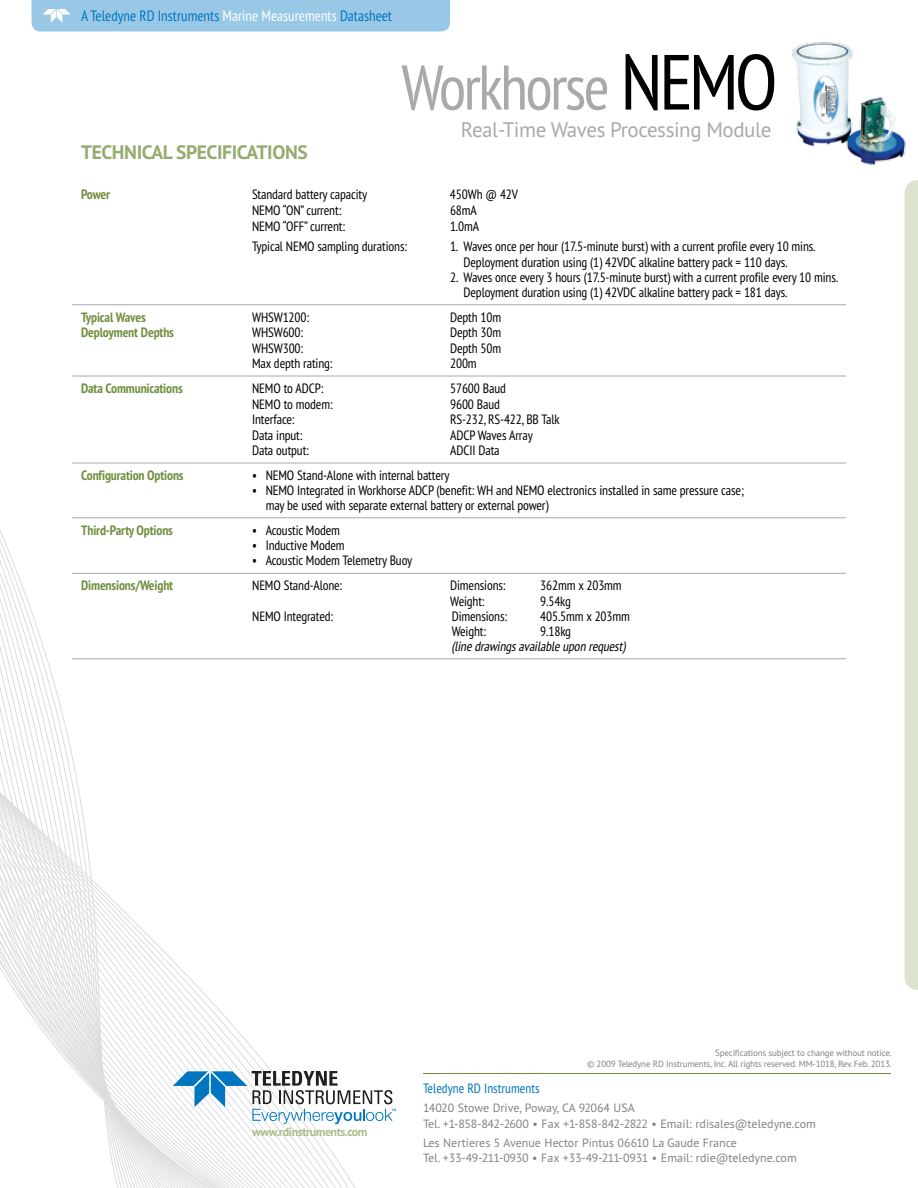
<style>
.page{position:relative;width:918px;height:1188px;background:#fff}
.page>*{position:absolute;margin:0;border:0;box-sizing:border-box;transform-origin:0 0}
.t1{font:condensed 63px "PT Sans Pro";letter-spacing:-.04em;color:#a7a9ac}
.t2{font:21px "PT Sans Pro";letter-spacing:-.02em;color:#a7a9ac}
.t3{font:700 19.5px "PT Sans Pro";letter-spacing:-.02em;color:#95ab70}
.t4{font:condensed 15px "PT Sans Pro";color:#0076c0}
.t5{font:condensed 13.5px/15px "PT Sans Pro";letter-spacing:-.01em;color:#000}
.t6{font:700 condensed 13.5px "PT Sans Pro";letter-spacing:-.01em;color:#718f40}
.t7{font:italic condensed 13.5px "PT Sans Pro";color:#000}
.t8{font:condensed 13.5px "PT Sans Pro";color:#0076c0}
.t9{font:12px/15.8px "PT Sans Pro";color:#808285}
.t10{font:700 12px "PT Sans Pro";letter-spacing:-.04em;color:#aabc8c}
.t11{font:9px/10.5px "PT Sans Pro";letter-spacing:-.02em;color:#808285;text-align:right}
.s1{color:#fff}
.s2{font-size:78px;color:#000}
</style>
<div class="page">
<svg style="left:0;top:530px;width:423px;height:658px"></svg>
<svg style="left:904px;top:180px;width:14px;height:810px;background:#dee5d2"></svg>
<div style="left:32px;top:0;width:418px;height:32px;background:#99c8e6"></div>
<svg style="left:173px;top:1071px;width:223px;height:53px"></svg>
<hr style="left:72px;top:304px;width:774px;height:1px;background:#a7a9ac">
<hr style="left:72px;top:376px;width:774px;height:1px;background:#a7a9ac">
<hr style="left:72px;top:463px;width:774px;height:1px;background:#a7a9ac">
<hr style="left:72px;top:517px;width:774px;height:1px;background:#a7a9ac">
<hr style="left:72px;top:573px;width:774px;height:1px;background:#a7a9ac">
<hr style="left:72px;top:658px;width:774px;height:1px;background:#a7a9ac">
<hr style="left:423px;top:1073px;width:468px;height:1px;background:#718f40">
<img style="left:792px;top:42px;width:114px;height:123px">
<p class="t4" style="left:81px;top:6px;width:313px">A Teledyne RD Instruments <span class="s1">Marine Measurements</span> Datasheet</p>
<h3 class="t3" style="left:81px;top:139px;width:228px">TECHNICAL SPECIFICATIONS</h3>
<h1 class="t1" style="left:401px;top:47px;width:378px">Workhorse <span class="s2">NEMO</span></h1>
<h2 class="t2" style="left:461px;top:116px;width:312px">Real-Time Waves Processing Module</h2>
<p class="t6" style="left:81px;top:186px;width:31px">Power</p>
<p class="t5" style="left:252px;top:187px;width:117px">Standard battery capacity</p>
<p class="t5" style="left:450px;top:187px;width:70px">450Wh @ 42V</p>
<p class="t5" style="left:252px;top:203px;width:91px">NEMO “ON” current:</p>
<p class="t5" style="left:450px;top:203px;width:28px">68mA</p>
<p class="t5" style="left:252px;top:218px;width:95px">NEMO “OFF” current:</p>
<p class="t5" style="left:450px;top:218px;width:31px">1.0mA</p>
<p class="t5" style="left:252px;top:239px;width:157px">Typical NEMO sampling durations:</p>
<p class="t5" style="left:464px;top:238px;width:354px;line-height:15.8px;text-indent:-14px">1. Waves once per hour (17.5-minute burst) with a current profile every 10 mins.<br>Deployment duration using (1) 42VDC alkaline battery pack = 110 days.</p>
<p class="t5" style="left:464px;top:269px;width:376px;text-indent:-14px">2. Waves once every 3 hours (17.5-minute burst) with a current profile every 10 mins.<br>Deployment duration using (1) 42VDC alkaline battery pack = 181 days.</p>
<p class="t6" style="left:81px;top:308px;width:66px">Typical Waves</p>
<p class="t5" style="left:252px;top:309px;width:59px">WHSW1200:</p>
<p class="t5" style="left:450px;top:309px;width:53px">Depth 10m</p>
<p class="t6" style="left:81px;top:324px;width:94px">Deployment Depths</p>
<p class="t5" style="left:252px;top:325px;width:53px">WHSW600:</p>
<p class="t5" style="left:450px;top:325px;width:53px">Depth 30m</p>
<p class="t5" style="left:252px;top:341px;width:53px">WHSW300:</p>
<p class="t5" style="left:450px;top:341px;width:53px">Depth 50m</p>
<p class="t5" style="left:252px;top:356px;width:82px">Max depth rating:</p>
<p class="t5" style="left:450px;top:356px;width:28px">200m</p>
<p class="t6" style="left:81px;top:379px;width:103px">Data Communications</p>
<p class="t5" style="left:252px;top:380px;width:73px">NEMO to ADCP:</p>
<p class="t5" style="left:450px;top:380px;width:57px">57600 Baud</p>
<p class="t5" style="left:252px;top:396px;width:82px">NEMO to modem:</p>
<p class="t5" style="left:450px;top:396px;width:51px">9600 Baud</p>
<p class="t5" style="left:252px;top:412px;width:44px">Interface:</p>
<p class="t5" style="left:450px;top:412px;width:111px">RS-232, RS-422, BB Talk</p>
<p class="t5" style="left:252px;top:428px;width:52px">Data input:</p>
<p class="t5" style="left:450px;top:428px;width:84px">ADCP Waves Array</p>
<p class="t5" style="left:252px;top:443px;width:58px">Data output:</p>
<p class="t5" style="left:450px;top:443px;width:51px">ADCII Data</p>
<p class="t6" style="left:81px;top:466px;width:104px">Configuration Options</p>
<p class="t5" style="left:252px;top:467px;width:199px">• NEMO Stand-Alone with internal battery</p>
<p class="t5" style="left:266px;top:482px;width:480px;text-indent:-14px">• NEMO Integrated in Workhorse ADCP (benefit: WH and NEMO electronics installed in same pressure case; may be used with separate external battery or external power)</p>
<p class="t6" style="left:81px;top:521px;width:93px">Third-Party Options</p>
<p class="t5" style="left:252px;top:522px;width:89px">• Acoustic Modem</p>
<p class="t5" style="left:252px;top:538px;width:94px">• Inductive Modem</p>
<p class="t5" style="left:252px;top:553px;width:162px">• Acoustic Modem Telemetry Buoy</p>
<p class="t6" style="left:81px;top:577px;width:94px">Dimensions/Weight</p>
<p class="t5" style="left:252px;top:578px;width:92px">NEMO Stand-Alone:</p>
<p class="t5" style="left:450px;top:578px;width:57px">Dimensions:</p>
<p class="t5" style="left:540px;top:578px;width:83px">362mm x 203mm</p>
<p class="t5" style="left:450px;top:593px;width:36px">Weight:</p>
<p class="t5" style="left:540px;top:593px;width:32px">9.54kg</p>
<p class="t5" style="left:252px;top:608px;width:83px">NEMO Integrated:</p>
<p class="t5" style="left:452px;top:608px;width:57px">Dimensions:</p>
<p class="t5" style="left:540px;top:608px;width:91px">405.5mm x 203mm</p>
<p class="t5" style="left:452px;top:623px;width:36px">Weight:</p>
<p class="t5" style="left:540px;top:623px;width:32px">9.18kg</p>
<p class="t7" style="left:452px;top:637px;width:178px">(linedrawingsavailableupon request)</p>
<p class="t10" style="left:252px;top:1124px;width:117px">www.rdinstruments.com</p>
<p class="t11" style="left:587px;top:1047px;width:306px">Specifications subject to change without notice.<br>© 2009 Teledyne RD Instruments, Inc. All rights reserved. MM-1018, Rev. Feb. 2013.</p>
<p class="t8" style="left:423px;top:1080px;width:118px">Teledyne RD Instruments</p>
<p class="t9" style="left:423px;top:1100px;width:394px">14020 Stowe Drive, Poway, CA 92064 USA<br>Tel. +1-858-842-2600 • Fax +1-858-842-2822 • Email: rdisales@teledyne.com</p>
<p class="t9" style="left:423px;top:1134px;width:375px">Les Nertieres 5 Avenue Hector Pintus 06610 La Gaude France<br>Tel. +33-49-211-0930 • Fax +33-49-211-0931 • Email: rdie@teledyne.com</p>
</div>
